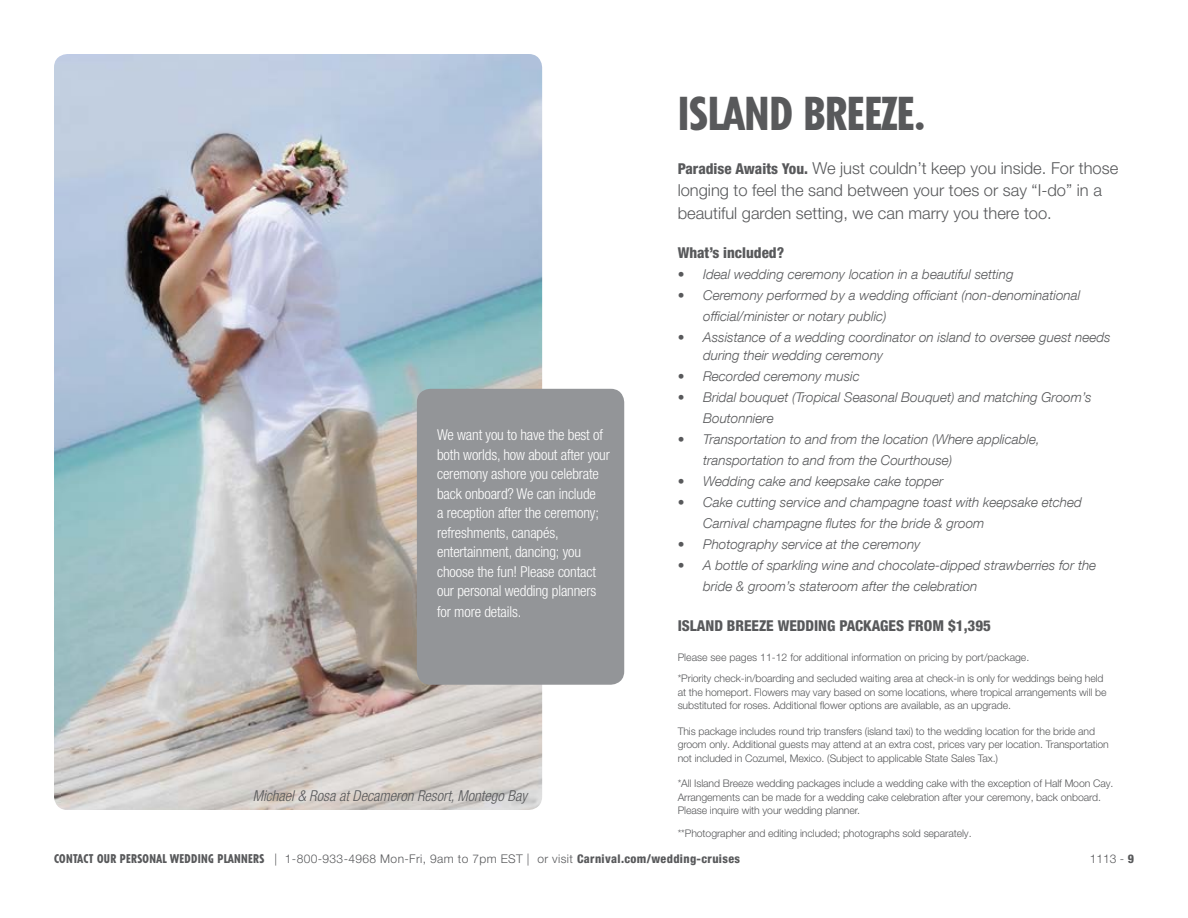
<style>
.page{position:relative;width:1188px;height:918px;background:#fff}
.page>*{position:absolute;margin:0;border:0;box-sizing:border-box;transform-origin:0 0}
.t1{font:800 condensed 45px "Tempo Std";color:#58595b}
.t2{font:300 16.5px/22.5px "Helvetica Neue LT Pro";color:#58595b}
.t3{font:300 condensed 15px/19.5px "Helvetica Neue LT Std";letter-spacing:-.01em;color:#fff}
.t4{font:800 condensed 15px "Helvetica Neue LT Std";color:#58595b}
.t5{font:italic 300 condensed 15px "Helvetica Neue LT Std";color:#58595b}
.t6{font:italic 300 13.5px/21px "Helvetica Neue LT Com";color:#58595b}
.t7{font:300 12px "Helvetica Neue LT Pro";letter-spacing:.03em;color:#58595b}
.t8{font:300 10.5px/13.5px "Helvetica Neue LT Pro";letter-spacing:-.01em;color:#58595b}
.s1{font-family:"Helvetica Neue LT Std";font-weight:800;font-stretch:condensed;font-size:15px}
.s2{font-family:"Tempo Std";font-weight:800;font-stretch:condensed}
.s3{font-family:"Helvetica Neue LT Std";font-weight:800;font-stretch:condensed}
</style>
<div class="page">
<img style="left:54px;top:54px;width:488px;height:756px">
<div style="left:417px;top:389px;width:207px;height:296px;background:#939598;border-radius:14px"></div>
<p class="t3" style="left:437px;top:425px;width:174px">We want you to have the best of both worlds, how about after your ceremony ashore you celebrate back onboard? We can include<br>a reception after the ceremony; refreshments, canapés, entertainment, dancing; you choose the fun! Please contact our personal wedding planners</p>
<h3 class="t3" style="left:437px;top:602px;width:86px">for more details.</h3>
<h3 class="t5" style="left:253px;top:787px;width:276px">Michael &amp; Rosa at Decameron Resort, Montego Bay</h3>
<h1 class="t1" style="left:678px;top:86px;width:20px">ISLAND</h1>
<h1 class="t1" style="left:804px;top:86px;width:123px">BREEZE.</h1>
<h2 class="t2" style="left:678px;top:156px;width:442px"><span class="s1">Paradise Awaits You.</span> We just couldn’t keep you inside. For those longing to feel the sand between your toes or say “I-do” in a beautiful garden setting, we can marry you there too.</h2>
<h3 class="t4" style="left:678px;top:243px;width:108px">What’s included?</h3>
<p class="t6" style="left:678px;top:263px;width:337px">• Ideal wedding ceremony location in a beautiful setting</p>
<p class="t6" style="left:703px;top:284px;width:379px;text-indent:-26px">• Ceremony performed by a wedding officiant (non-denominational official/minister or notary public)</p>
<p class="t6" style="left:703px;top:328px;width:409px;line-height:18px;text-indent:-26px">• Assistance of a wedding coordinator on island to oversee guest needs during their wedding ceremony</p>
<p class="t6" style="left:678px;top:365px;width:184px">• Recorded ceremony music</p>
<p class="t6" style="left:703px;top:386px;width:390px;text-indent:-26px">• Bridal bouquet (Tropical Seasonal Bouquet) and matching Groom’s<br>Boutonniere</p>
<p class="t6" style="left:703px;top:428px;width:338px;text-indent:-26px">• Transportation to and from the location (Where applicable, transportation to and from the Courthouse)</p>
<p class="t6" style="left:678px;top:470px;width:267px">• Wedding cake and keepsake cake topper</p>
<p class="t6" style="left:703px;top:491px;width:380px;text-indent:-26px">• Cake cutting service and champagne toast with keepsake etched<br>Carnival champagne flutes for the bride &amp; groom</p>
<p class="t6" style="left:678px;top:533px;width:244px">• Photography service at the ceremony</p>
<p class="t6" style="left:703px;top:554px;width:395px;text-indent:-26px">• A bottle of sparkling wine and chocolate-dipped strawberries for the bride &amp; groom’s stateroom after the celebration</p>
<h3 class="t4" style="left:678px;top:617px;width:13px">ISLAN</h3>
<h3 class="t4" style="left:714px;top:617px;width:278px">D BREEZE WEDDING PACKAGES FROM $1,395</h3>
<p class="t8" style="left:678px;top:647px;width:427px;line-height:21px">Please see pages 11-12 for additional information on pricing by port/package.<br>*Priority check-in/boarding and secluded waiting area at check-in is only for weddings being held</p>
<p class="t8" style="left:678px;top:685px;width:430px">at the homeport. Flowers may vary based on some locations, where tropical arrangements will be substituted for roses. Additional flower options are available, as an upgrade.</p>
<p class="t8" style="left:678px;top:724px;width:433px">This package includes round trip transfers (island taxi) to the wedding location for the bride and groom only. Additional guests may attend at an extra cost, prices vary per location. Transportation not included in Cozumel, Mexico. (Subject to applicable State Sales Tax.)</p>
<p class="t8" style="left:678px;top:777px;width:437px">*All Island Breeze wedding packages include a wedding cake with the exception of Half Moon Cay.<br>Arrangements can be made for a wedding cake celebration after your ceremony, back onboard.<br>Please inquire with your wedding planner.</p>
<p class="t8" style="left:678px;top:826px;width:295px">**Photographer and editing included; photographs sold separately.</p>
<p class="t7" style="left:54px;top:852px;width:688px"><span class="s2">CONTACT OUR PERSONAL WEDDING PLANNERS</span> | 1-800-933-4968 Mon-Fri, 9am to 7pm EST | or visit <span class="s3">Carnival.com/wedding-cruises</span></p>
<p class="t7" style="left:1090px;top:852px;width:46px">1113 - <span class="s3">9</span></p>
</div>
